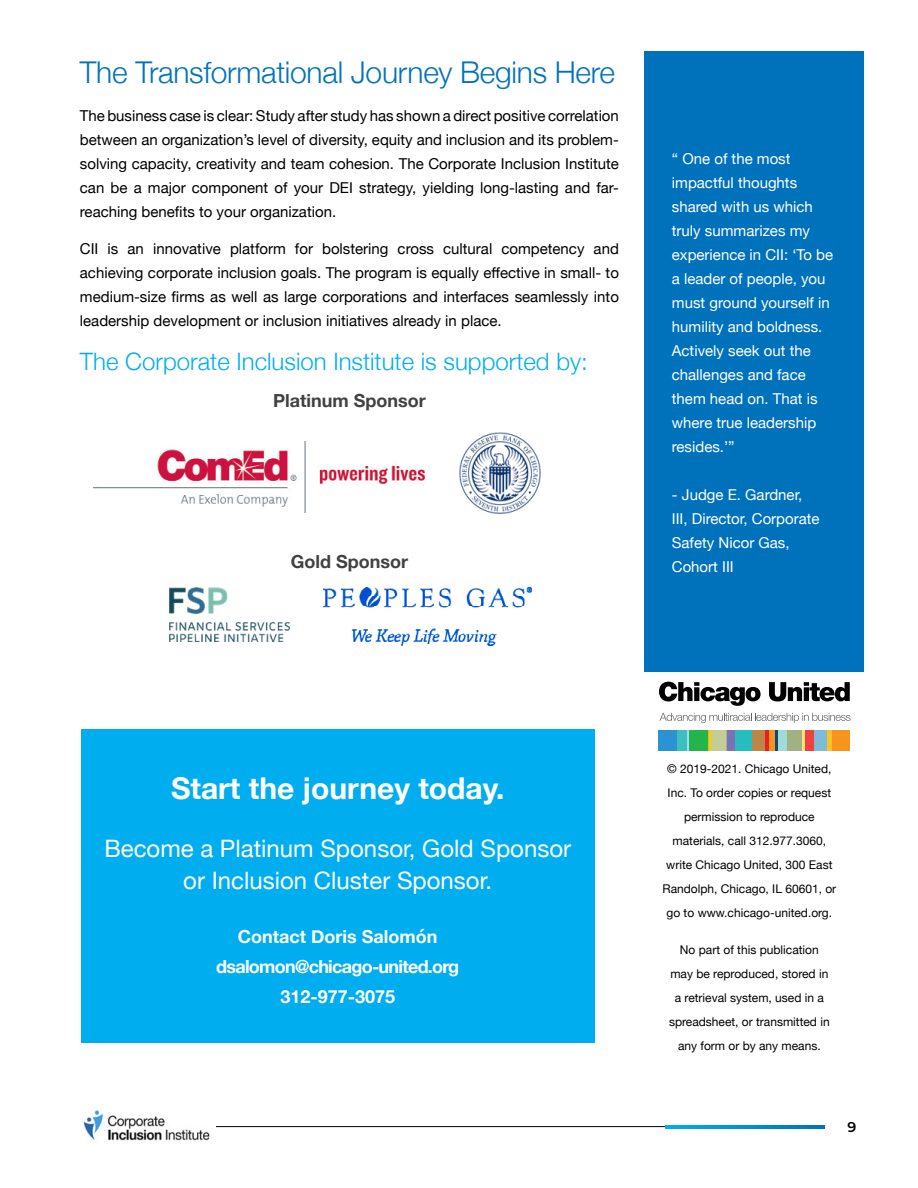
<style>
.page{position:relative;width:918px;height:1188px;background:#fff}
.page>*{position:absolute;margin:0;border:0;box-sizing:border-box;transform-origin:0 0}
.t1{font:300 30px "Helvetica Neue";letter-spacing:-.01em;color:#0072bc}
.t2{font:700 30px "Helvetica Neue";color:#fff}
.t3{font:24px/31.5px "Helvetica Neue";color:#fff;text-align:center}
.t4{font:300 24px "Helvetica Neue";color:#00aeef}
.t5{font:700 18px/30px "Helvetica Neue";color:#fff;text-align:center}
.t6{font:700 18px "Helvetica Neue";color:#414042}
.t7{font:15px/24px "Helvetica Neue";color:#000;text-align:justify}
.t8{font:15px/24px "Helvetica Neue";color:#fff}
.t9{font:600 14.25px "Montserrat";color:#000}
.t10{font:12px/24px "Helvetica Neue";color:#000;text-align:center}
</style>
<div class="page">
<div style="left:81px;top:729px;width:513px;height:314px;background:#00aeef"></div>
<div style="left:645px;top:51px;width:219px;height:620px;background:#0072bc"></div>
<img style="left:94px;top:442px;width:330px;height:70px">
<img style="left:459px;top:433px;width:81px;height:81px">
<img style="left:323px;top:587px;width:209px;height:59px">
<img style="left:169px;top:587px;width:121px;height:54px">
<svg style="left:659px;top:682px;width:102px;height:24px"></svg>
<svg style="left:769px;top:682px;width:81px;height:19px"></svg>
<svg style="left:660px;top:713px;width:191px;height:10px"></svg>
<svg style="left:813px;top:730px;width:14px;height:20px"></svg>
<svg style="left:827px;top:730px;width:6px;height:20px"></svg>
<div style="left:833px;top:730px;width:17px;height:20px;background:#f7941e"></div>
<div style="left:659px;top:730px;width:11px;height:20px;background:#2b93d1"></div>
<div style="left:667px;top:730px;width:11px;height:20px;background:#2b93d1"></div>
<svg style="left:708px;top:730px;width:3px;height:20px"></svg>
<svg style="left:689px;top:730px;width:19px;height:20px"></svg>
<div style="left:711px;top:730px;width:16px;height:20px;background:#c4cd94"></div>
<svg style="left:727px;top:730px;width:8px;height:20px"></svg>
<div style="left:735px;top:730px;width:21px;height:20px;background:#27bdbe"></div>
<div style="left:752px;top:730px;width:13px;height:20px;background:#ba8748"></div>
<div style="left:765px;top:730px;width:6px;height:20px;background:#ed1d24"></div>
<svg style="left:769px;top:730px;width:7px;height:20px"></svg>
<hr style="left:776px;top:730px;width:3px;height:20px;background:#074d7a">
<div style="left:779px;top:730px;width:8px;height:20px;background:#a2dadb"></div>
<div style="left:787px;top:730px;width:16px;height:20px;background:#a2b180"></div>
<hr style="left:802px;top:730px;width:4px;height:20px;background:#ffe180">
<div style="left:805px;top:730px;width:8px;height:20px;background:#ef413d"></div>
<svg style="left:686px;top:730px;width:3px;height:20px"></svg>
<div style="left:677px;top:730px;width:9px;height:20px;background:#3cbfbe"></div>
<hr style="left:216px;top:1126px;width:609px;height:1px;background:#000">
<svg style="left:666px;top:1125px;width:159px;height:3px"></svg>
<img style="left:83px;top:1110px;width:127px;height:31px">
<h1 class="t1" style="left:80px;top:48px;width:537px">The Transformational Journey Begins Here</h1>
<p class="t7" style="left:80px;top:104px;width:541px">The business case is clear: Study after study has shown a direct positive correlation between an organization’s level of diversity, equity and inclusion and its problem&shy;solving capacity, creativity and team cohesion. The Corporate Inclusion Institute can be a major component of your DEI strategy, yielding long-lasting and far&shy;reaching benefits to your organization.</p>
<p class="t7" style="left:80px;top:238px;width:541px">CII is an innovative platform for bolstering cross cultural competency and achieving corporate inclusion goals. The program is equally effective in small- to medium-size firms as well as large corporations and interfaces seamlessly into leadership development or inclusion initiatives already in place.</p>
<h2 class="t4" style="left:80px;top:342px;width:510px">The Corporate Inclusion Institute is supported by:</h2>
<p class="t6" style="left:273px;top:386px;width:154px">Platinum Sponsor</p>
<p class="t6" style="left:291px;top:547px;width:119px">Gold Sponsor</p>
<p class="t8" style="left:672px;top:148px;width:163px">“ One of the most impactful thoughts shared with us which truly summarizes my experience in CII: ‘To be a leader of people, you must ground yourself in humility and boldness.<br>Actively seek out the challenges and face them head on. That is where true leadership resides.’”</p>
<p class="t8" style="left:672px;top:484px;width:149px">- Judge E. Gardner,<br>III, Director, Corporate<br>Safety Nicor Gas,<br>Cohort III</p>
<h1 class="t2" style="left:171px;top:764px;width:335px">Start the journey today.</h1>
<h2 class="t3" style="left:104px;top:834px;width:468px">Become a Platinum Sponsor, Gold Sponsor or Inclusion Cluster Sponsor.</h2>
<p class="t5" style="left:216px;top:922px;width:245px">Contact Doris Salomón dsalomon@chicago-united.org<br>312-977-3075</p>
<p class="t10" style="left:662px;top:757px;width:175px">© 2019-2021. Chicago United,<br>Inc. To order copies or request permission to reproduce materials, call 312.977.3060, write Chicago United, 300 East<br>Randolph, Chicago, IL 60601, or go to www.chicago-united.org.</p>
<p class="t10" style="left:669px;top:939px;width:162px">No part of this publication may be reproduced, stored in a retrieval system, used in a spreadsheet, or transmitted in any form or by any means.</p>
<p class="t9" style="left:847px;top:1117px;width:10px">9</p>
</div>
